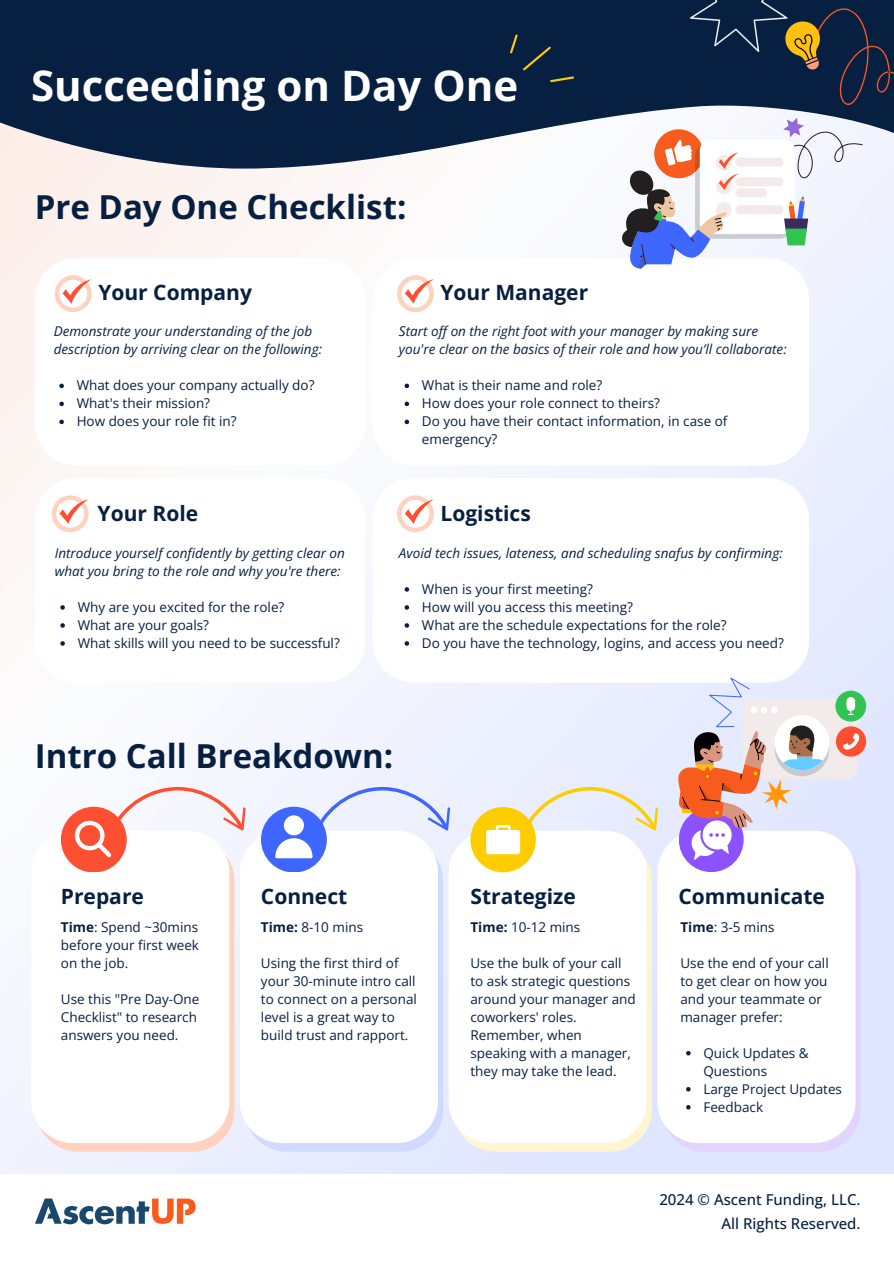
<style>
.page{position:relative;width:894px;height:1264px;background:#fff}
.page>*{position:absolute;margin:0;border:0;box-sizing:border-box;transform-origin:0 0}
.t1{font:700 42px "Open Sans";color:#fff}
.t2{font:700 33px "Open Sans";color:#071f40}
.t3{font:700 21px "Open Sans";color:#071f40}
.t4{font:500 15px/23.7px "Open Sans";color:#071f40;text-align:right}
.t5{font:13.5px/18px "Open Sans";color:#071f40}
.t6{font:italic 13.5px/18px "Open Sans";color:#071f40}
.s1{font-weight:700}
</style>
<div class="page">
<svg style="left:35px;top:1198px;width:160px;height:26px"></svg>
<img style="left:0;top:169px;width:893px;height:1004px">
<svg style="left:0;top:0;width:621px;height:169px;background:#253956"></svg>
<div style="left:662px;top:839px;width:198px;height:312px;background:#e2d4ff;border-radius:42px"></div>
<div style="left:657px;top:830px;width:198px;height:313px;background:#fff;border-radius:42px"></div>
<div style="left:453px;top:839px;width:198px;height:312px;background:#fff6d1;border-radius:42px"></div>
<div style="left:448px;top:830px;width:198px;height:313px;background:#fff;border-radius:42px"></div>
<div style="left:245px;top:839px;width:198px;height:312px;background:#d0daff;border-radius:42px"></div>
<div style="left:240px;top:830px;width:198px;height:313px;background:#fff;border-radius:42px"></div>
<div style="left:36px;top:839px;width:198px;height:312px;background:#ffd1bf;border-radius:42px"></div>
<div style="left:31px;top:830px;width:198px;height:313px;background:#fff;border-radius:42px"></div>
<svg style="left:261px;top:786px;width:189px;height:85px"></svg>
<svg style="left:61px;top:786px;width:184px;height:85px"></svg>
<div style="left:470px;top:807px;width:65px;height:65px;background:#fdcd00;border-radius:50%"></div>
<svg style="left:486px;top:786px;width:172px;height:68px"></svg>
<div style="left:678px;top:807px;width:65px;height:65px;background:#8c52ff;border-radius:50%"></div>
<div style="left:35px;top:478px;width:330px;height:204px;background:#fff;border-radius:42px"></div>
<div style="left:35px;top:258px;width:330px;height:207px;background:#fff;border-radius:42px"></div>
<div style="left:372px;top:258px;width:436px;height:207px;background:#fff;border-radius:42px"></div>
<div style="left:372px;top:478px;width:436px;height:204px;background:#fff;border-radius:42px"></div>
<div style="left:742px;top:698px;width:115px;height:80px;background:#f2ebe9;border-radius:9px"></div>
<div style="left:774px;top:715px;width:55px;height:55px;background:#fff;border-radius:50%"></div>
<svg style="left:678px;top:675px;width:144px;height:185px"></svg>
<div style="left:835px;top:690px;width:30px;height:31px;background:#32c452;border-radius:50%"></div>
<div style="left:846px;top:697px;width:8px;height:14px;background:#fff;border-radius:4px"></div>
<svg style="left:848px;top:710px;width:5px;height:5px"></svg>
<div style="left:835px;top:726px;width:30px;height:30px;background:#ff4f32;border-radius:50%"></div>
<svg style="left:843px;top:733px;width:17px;height:17px"></svg>
<svg style="left:55px;top:275px;width:37px;height:37px"></svg>
<svg style="left:397px;top:275px;width:37px;height:37px"></svg>
<svg style="left:397px;top:495px;width:37px;height:37px"></svg>
<svg style="left:52px;top:495px;width:37px;height:37px"></svg>
<svg style="left:621px;top:0;width:272px;height:269px"></svg>
<svg style="left:509px;top:34px;width:65px;height:53px;background:#13273c"></svg>
<svg style="left:686px;top:1051px;width:4px;height:4px"></svg>
<svg style="left:686px;top:1087px;width:4px;height:4px"></svg>
<svg style="left:686px;top:1105px;width:4px;height:4px"></svg>
<svg style="left:59px;top:383px;width:5px;height:5px"></svg>
<svg style="left:59px;top:401px;width:5px;height:5px"></svg>
<svg style="left:59px;top:419px;width:5px;height:5px"></svg>
<svg style="left:404px;top:383px;width:5px;height:5px"></svg>
<svg style="left:404px;top:401px;width:5px;height:5px"></svg>
<svg style="left:404px;top:419px;width:5px;height:5px"></svg>
<svg style="left:404px;top:587px;width:5px;height:4px"></svg>
<svg style="left:404px;top:605px;width:5px;height:4px"></svg>
<svg style="left:404px;top:623px;width:5px;height:4px"></svg>
<svg style="left:404px;top:641px;width:5px;height:4px"></svg>
<svg style="left:60px;top:605px;width:5px;height:4px"></svg>
<svg style="left:60px;top:623px;width:5px;height:4px"></svg>
<svg style="left:60px;top:641px;width:5px;height:4px"></svg>
<p class="t1" style="left:31px;top:56px;width:488px">Succeeding on Day One</p>
<h3 class="t2" style="left:35px;top:184px;width:373px">Pre Day One Checklist:</h3>
<p class="t3" style="left:98px;top:278px;width:155px">Your Company</p>
<p class="t3" style="left:440px;top:278px;width:149px">Your Manager</p>
<h5 class="t6" style="left:54px;top:322px;width:270px">Demonstrate your understanding of the job description by arriving clear on the following:</h5>
<p class="t5" style="left:77px;top:376px;width:239px">What does your company actually do?</p>
<p class="t5" style="left:77px;top:394px;width:135px">What's their mission?</p>
<p class="t5" style="left:77px;top:412px;width:161px">How does your role fit in?</p>
<p class="t3" style="left:98px;top:498px;width:102px">Your Role</p>
<p class="t6" style="left:55px;top:543px;width:292px">Introduce yourself confidently by getting clear on what you bring to the role and why you're there:</p>
<p class="t5" style="left:78px;top:597px;width:208px">Why are you excited for the role?</p>
<h2 class="t5" style="left:78px;top:615px;width:133px">What are your goals?</h2>
<p class="t5" style="left:78px;top:633px;width:263px">What skills will you need to be successful?</p>
<h3 class="t6" style="left:399px;top:322px;width:389px">Start off on the right foot with your manager by making sure you're clear on the basics of their role and how you’ll collaborate:</h3>
<h5 class="t5" style="left:422px;top:376px;width:182px">What is their name and role?</h5>
<p class="t5" style="left:422px;top:394px;width:239px">How does your role connect to theirs?</p>
<p class="t5" style="left:422px;top:412px;width:307px">Do you have their contact information, in case of emergency?</p>
<p class="t3" style="left:440px;top:498px;width:92px">Logistics</p>
<p class="t6" style="left:399px;top:543px;width:385px">Avoid tech issues, lateness, and scheduling snafus by confirming:</p>
<p class="t5" style="left:422px;top:579px;width:172px">When is your first meeting?</p>
<h3 class="t5" style="left:422px;top:597px;width:212px">How will you access this meeting?</h3>
<h5 class="t5" style="left:422px;top:615px;width:306px">What are the schedule expectations for the role?</h5>
<p class="t5" style="left:422px;top:633px;width:363px">Do you have the technology, logins, and access you need?</p>
<p class="t2" style="left:35px;top:733px;width:360px">Intro Call Breakdown:</p>
<p class="t3" style="left:61px;top:881px;width:84px">Prepare</p>
<p class="t5" style="left:61px;top:917px;width:140px;text-align:justify"><span class="s1">Time</span>: Spend ~30mins before your first week on the job.</p>
<p class="t5" style="left:61px;top:989px;width:140px">Use this "Pre Day-One<br>Checklist" to research answers you need.</p>
<p class="t3" style="left:261px;top:881px;width:88px">Connect</p>
<p class="t5" style="left:261px;top:917px;width:104px"><span class="s1">Time:</span> 8-10 mins</p>
<h1 class="t5" style="left:261px;top:953px;width:157px">Using the first third of your 30-minute intro call to connect on a personal level is a great way to build trust and rapport.</h1>
<p class="t3" style="left:470px;top:881px;width:107px">Strategize</p>
<p class="t3" style="left:678px;top:881px;width:148px">Communicate</p>
<p class="t5" style="left:470px;top:917px;width:111px"><span class="s1">Time:</span> 10-12 mins</p>
<h2 class="t5" style="left:470px;top:953px;width:167px">Use the bulk of your call to ask strategic questions around your manager and coworkers' roles.</h2>
<p class="t5" style="left:470px;top:1025px;width:162px">Remember, when speaking with a manager, they may take the lead.</p>
<h3 class="t5" style="left:680px;top:917px;width:96px"><span class="s1">Time</span>: 3-5 mins</h3>
<h5 class="t5" style="left:680px;top:953px;width:150px">Use the end of your call to get clear on how you and your teammate or manager prefer:</h5>
<p class="t5" style="left:703px;top:1043px;width:107px">Quick Updates &amp;<br>Questions</p>
<p class="t5" style="left:703px;top:1079px;width:140px">Large Project Updates</p>
<p class="t5" style="left:703px;top:1097px;width:61px">Feedback</p>
<p class="t4" style="left:659px;top:1187px;width:202px">2024 © Ascent Funding, LLC.<br>All Rights Reserved.</p>
</div>
